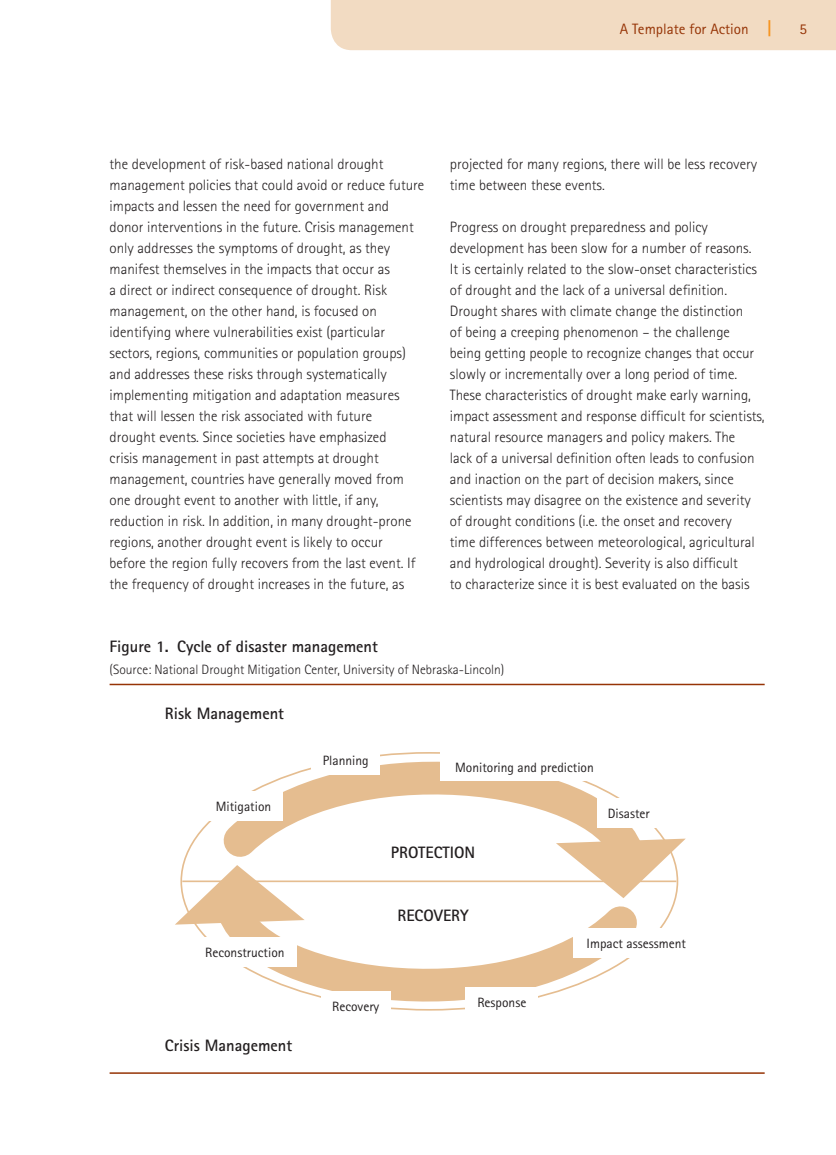
<style>
.page{position:relative;width:836px;height:1155px;background:#fff}
.page>*{position:absolute;margin:0;border:0;box-sizing:border-box;transform-origin:0 0}
.t1{font:700 16.5px "Rotis Sans Serif";color:#231f20}
.t2{font:300 15px/21px "Rotis Sans Serif";color:#231f20}
.t3{font:15px "Rotis Sans Serif";color:#963406}
.t4{font:13.5px "Rotis Sans Serif";color:#231f20}
.t5{font:300 13.5px "Rotis Sans Serif";color:#231f20}
.s1{font-weight:800;font-size:18px;color:#f7931d}
</style>
<div class="page">
<svg style="left:194px;top:906px;width:473px;height:105px"></svg>
<svg style="left:175px;top:865px;width:130px;height:59px"></svg>
<svg style="left:194px;top:752px;width:470px;height:141px"></svg>
<svg style="left:556px;top:838px;width:130px;height:60px"></svg>
<hr style="left:182px;top:880px;width:494px;height:2px;background:#e5bd90">
<div style="left:311px;top:745px;width:69px;height:30px;background:#fff"></div>
<div style="left:205px;top:791px;width:77px;height:30px;background:#fff"></div>
<div style="left:193px;top:937px;width:104px;height:29px;background:#fff"></div>
<div style="left:321px;top:991px;width:70px;height:30px;background:#fff"></div>
<div style="left:466px;top:986px;width:72px;height:30px;background:#fff"></div>
<div style="left:573px;top:928px;width:126px;height:30px;background:#fff"></div>
<div style="left:597px;top:798px;width:63px;height:30px;background:#fff"></div>
<div style="left:440px;top:751px;width:168px;height:30px;background:#fff"></div>
<hr style="left:110px;top:683px;width:654px;height:2px;background:#963406">
<hr style="left:110px;top:1072px;width:654px;height:1px;background:#963406">
<div style="left:331px;top:0;width:505px;height:50px;background:#f2dbc2"></div>
<p class="t3" style="left:619px;top:20px;width:154px">A Template for Action <span class="s1">|</span></p>
<p class="t3" style="left:799px;top:20px;width:9px">5</p>
<p class="t2" style="left:110px;top:153px;width:316px">the development of risk-based national drought management policies that could avoid or reduce future impacts and lessen the need for government and donor interventions in the future. Crisis management only addresses the symptoms of drought, as they manifest themselves in the impacts that occur as<br>a direct or indirect consequence of drought. Risk management, on the other hand, is focused on identifying where vulnerabilities exist (particular sectors, regions, communities or population groups) and addresses these risks through systematically implementing mitigation and adaptation measures that will lessen the risk associated with future<br>drought events. Since societies have emphasized<br>crisis management in past attempts at drought management, countries have generally moved from one drought event to another with little, if any, reduction in risk. In addition, in many drought-prone regions, another drought event is likely to occur<br>before the region fully recovers from the last event. If the frequency of drought increases in the future, as</p>
<p class="t2" style="left:450px;top:153px;width:309px">projected for many regions, there will be less recovery time between these events.</p>
<p class="t2" style="left:450px;top:216px;width:316px">Progress on drought preparedness and policy development has been slow for a number of reasons.<br>It is certainly related to the slow-onset characteristics of drought and the lack of a universal definition.<br>Drought shares with climate change the distinction<br>of being a creeping phenomenon – the challenge being getting people to recognize changes that occur slowly or incrementally over a long period of time.<br>These characteristics of drought make early warning, impact assessment and response difficult for scientists, natural resource managers and policy makers. The<br>lack of a universal definition often leads to confusion and inaction on the part of decision makers, since scientists may disagree on the existence and severity of drought conditions (i.e. the onset and recovery<br>time differences between meteorological, agricultural and hydrological drought). Severity is also difficult<br>to characterize since it is best evaluated on the basis</p>
<p class="t1" style="left:110px;top:636px;width:270px">Figure 1. Cycle of disaster management</p>
<p class="t5" style="left:110px;top:662px;width:396px">(Source: National Drought Mitigation Center, University of Nebraska-Lincoln)</p>
<p class="t1" style="left:165px;top:702px;width:121px">Risk Management</p>
<p class="t4" style="left:216px;top:799px;width:57px">Mitigation</p>
<p class="t4" style="left:205px;top:944px;width:81px">Reconstruction</p>
<p class="t1" style="left:165px;top:1035px;width:129px">Crisis Management</p>
<p class="t4" style="left:323px;top:752px;width:47px">Planning</p>
<p class="t4" style="left:455px;top:759px;width:140px">Monitoring and prediction</p>
<p class="t1" style="left:391px;top:841px;width:52px">Protection</p>
<p class="t4" style="left:608px;top:806px;width:43px">Disaster</p>
<p class="t1" style="left:397px;top:904px;width:73px">Recovery</p>
<p class="t4" style="left:586px;top:935px;width:101px">Impact assessment</p>
<p class="t4" style="left:332px;top:998px;width:49px">Recovery</p>
<p class="t4" style="left:477px;top:994px;width:50px">Response</p>
</div>
